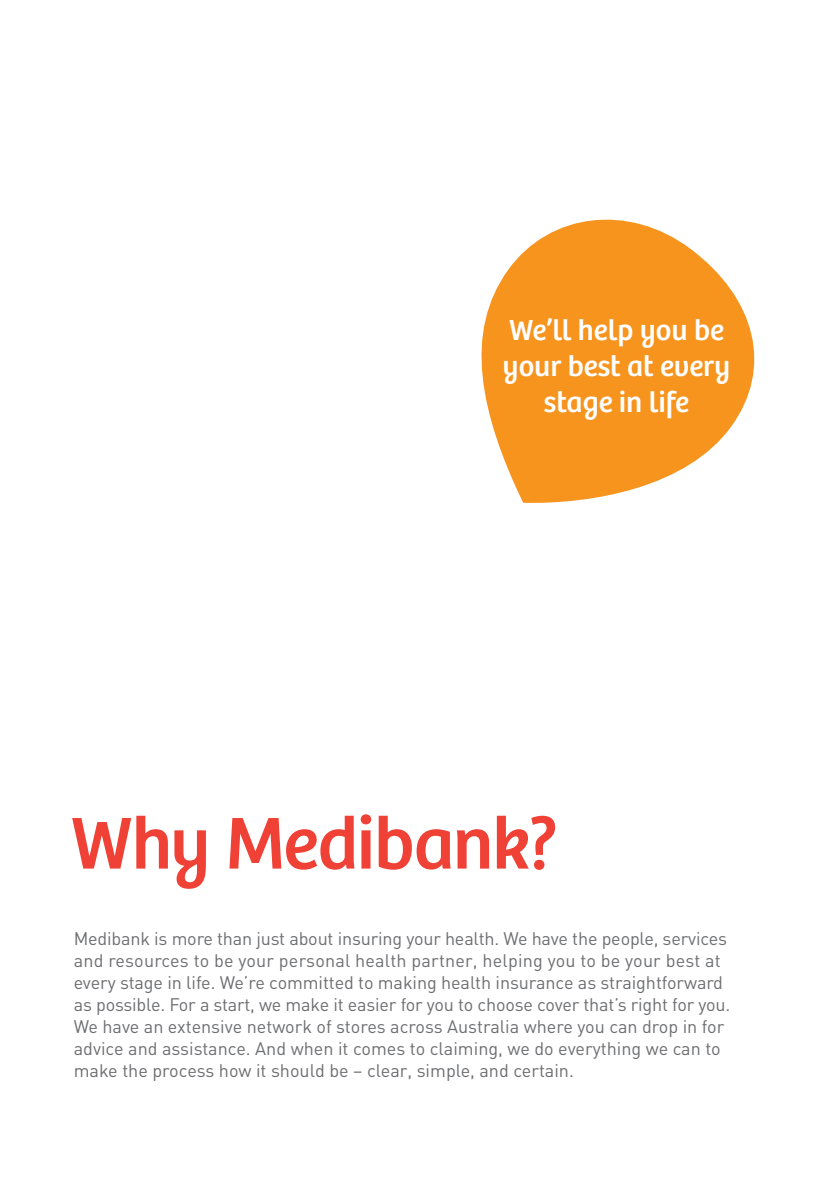
<style>
.page{position:relative;width:828px;height:1191px;background:#fff}
.page>*{position:absolute;margin:0;border:0;box-sizing:border-box;transform-origin:0 0}
.t1{font:76px "Bree Medibank";letter-spacing:-.02em;color:#ef4135}
.t2{font:30px/36px "Bree Medibank";color:#fff;text-align:center}
.t3{font:18px/22px "DIN";letter-spacing:-.005em;color:#6d6e71}
</style>
<div class="page">
<svg style="left:481px;top:219px;width:274px;height:284px;fill:#f7941e"></svg>
<h2 class="t2" style="left:502px;top:312px;width:229px">We’ll help you be your best at every stage in life</h2>
<h1 class="t1" style="left:71px;top:798px;width:489px">Why Medibank?</h1>
<p class="t3" style="left:74px;top:927px;width:658px">Medibank is more than just about insuring your health. We have the people, services and resources to be your personal health partner, helping you to be your best at every stage in life. We’re committed to making health insurance as straightforward as possible. For a start, we make it easier for you to choose cover that’s right for you.<br>We have an extensive network of stores across Australia where you can drop in for advice and assistance. And when it comes to claiming, we do everything we can to make the process how it should be – clear, simple, and certain.</p>
</div>
